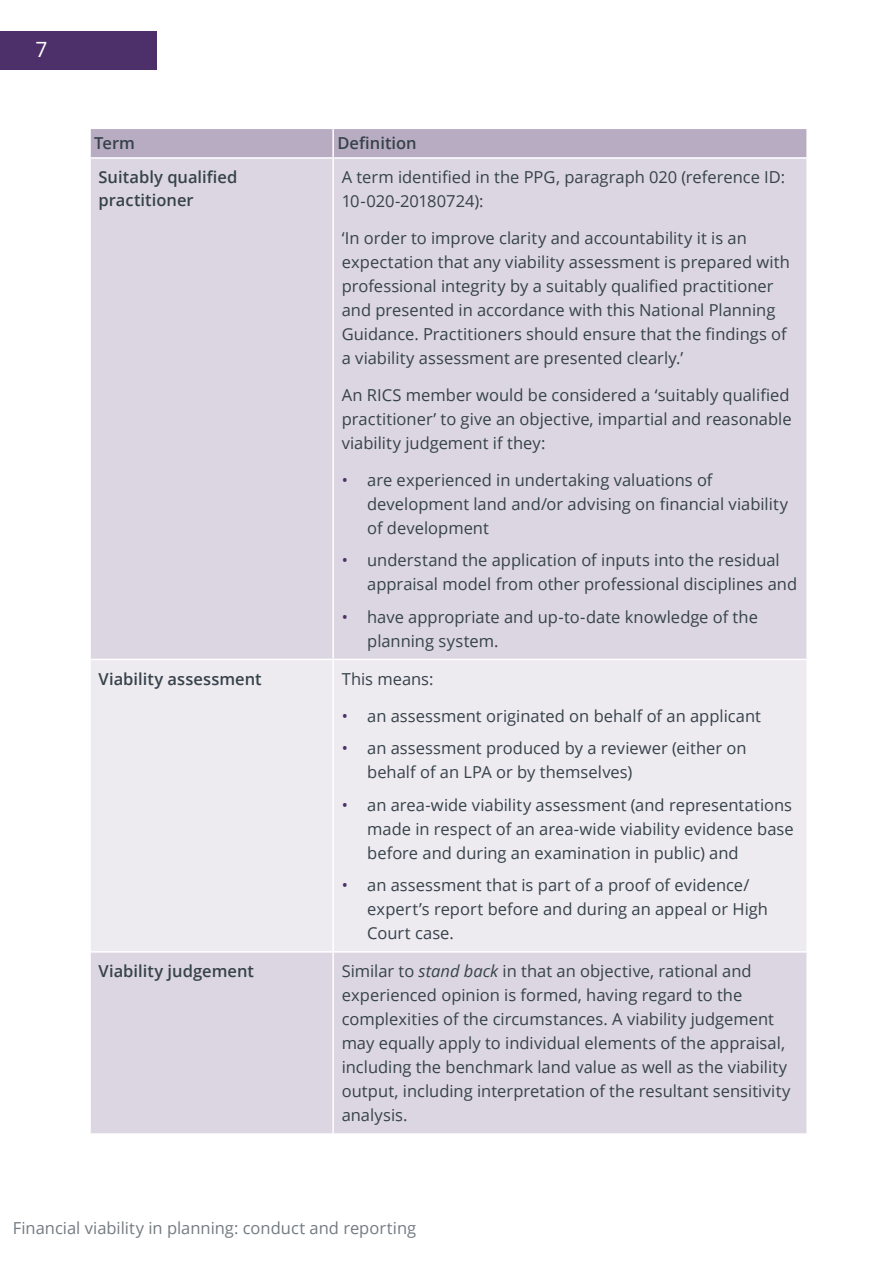
<style>
.page{position:relative;width:893px;height:1263px;background:#fff}
.page>*{position:absolute;margin:0;border:0;box-sizing:border-box;transform-origin:0 0}
.Body_Text{font:16.5px/24px "Open Sans";color:#36424a}
.Body_Text-2{font:600 16.5px/22.5px "Open Sans";color:#36424a}
.t1{font:16.5px "Open Sans";color:#727b80}
.t2{font:13.5px "Open Sans";color:#fff}
.s1{font-size:21px}
.s2{color:#4d3069}
.s3{font-style:italic}
</style>
<div class="page">
<div style="left:91px;top:129px;width:715px;height:28px;background:#b8acc3"></div>
<div style="left:91px;top:159px;width:715px;height:974px;background:#dbd6e1"></div>
<div style="left:91px;top:660px;width:715px;height:291px;background:#edeaf0"></div>
<hr style="left:332px;top:129px;width:2px;height:28px;background:#fff">
<hr style="left:332px;top:159px;width:2px;height:500px;background:#fff">
<hr style="left:89px;top:659px;width:244px;height:1px;background:#fff">
<hr style="left:333px;top:659px;width:475px;height:1px;background:#fff">
<hr style="left:332px;top:660px;width:2px;height:291px;background:#fff">
<hr style="left:89px;top:951px;width:244px;height:2px;background:#fff">
<hr style="left:333px;top:951px;width:475px;height:2px;background:#fff">
<hr style="left:332px;top:953px;width:2px;height:180px;background:#fff">
<div style="left:0;top:31px;width:157px;height:39px;background:#4d3069"></div>
<p class="t2" style="left:35px;top:42px;width:14px">I P<span class="s1">7</span></p>
<p class="Body_Text-2" style="left:94px;top:132px;width:42px">Term</p>
<p class="Body_Text-2" style="left:337px;top:132px;width:81px">Definition</p>
<p class="Body_Text-2" style="left:99px;top:166px;width:140px">Suitably qualified practitioner</p>
<p class="Body_Text" style="left:342px;top:165px;width:445px">A term identified in the PPG, paragraph 020 (reference ID:<br>10-020-20180724):</p>
<p class="Body_Text" style="left:342px;top:226px;width:450px">‘In order to improve clarity and accountability it is an expectation that any viability assessment is prepared with professional integrity by a suitably qualified practitioner and presented in accordance with this National Planning Guidance. Practitioners should ensure that the findings of a viability assessment are presented clearly.’</p>
<p class="Body_Text" style="left:342px;top:382px;width:451px;text-align:justify">An RICS member would be considered a ‘suitably qualified practitioner’ to give an objective, impartial and reasonable viability judgement if they:</p>
<p class="Body_Text" style="left:367px;top:467px;width:422px;text-indent:-26px"><span class="s2">•</span> are experienced in undertaking valuations of development land and/or advising on financial viability of development</p>
<p class="Body_Text" style="left:367px;top:548px;width:432px;text-indent:-26px"><span class="s2">•</span> understand the application of inputs into the residual appraisal model from other professional disciplines and</p>
<p class="Body_Text" style="left:367px;top:604px;width:392px;text-indent:-26px"><span class="s2">•</span> have appropriate and up-to-date knowledge of the planning system.</p>
<p class="Body_Text-2" style="left:99px;top:667px;width:165px">Viability assessment</p>
<p class="Body_Text" style="left:342px;top:666px;width:93px">This means:</p>
<p class="Body_Text" style="left:342px;top:703px;width:421px"><span class="s2">•</span> an assessment originated on behalf of an applicant</p>
<p class="Body_Text" style="left:367px;top:736px;width:381px;text-indent:-26px"><span class="s2">•</span> an assessment produced by a reviewer (either on behalf of an LPA or by themselves)</p>
<p class="Body_Text" style="left:367px;top:792px;width:428px;text-align:justify;text-indent:-26px"><span class="s2">•</span> an area-wide viability assessment (and representations made in respect of an area-wide viability evidence base before and during an examination in public) and</p>
<p class="Body_Text" style="left:367px;top:873px;width:402px;text-indent:-26px"><span class="s2">•</span> an assessment that is part of a proof of evidence/ expert’s report before and during an appeal or High<br>Court case.</p>
<p class="Body_Text-2" style="left:99px;top:960px;width:157px">Viability judgement</p>
<p class="Body_Text" style="left:342px;top:959px;width:450px">Similar to <span class="s3">stand back</span> in that an objective, rational and experienced opinion is formed, having regard to the complexities of the circumstances. A viability judgement may equally apply to individual elements of the appraisal, including the benchmark land value as well as the viability output, including interpretation of the resultant sensitivity analysis.</p>
<p class="t1" style="left:13px;top:1217px;width:405px">Financial viability in planning: conduct and reporting</p>
</div>
